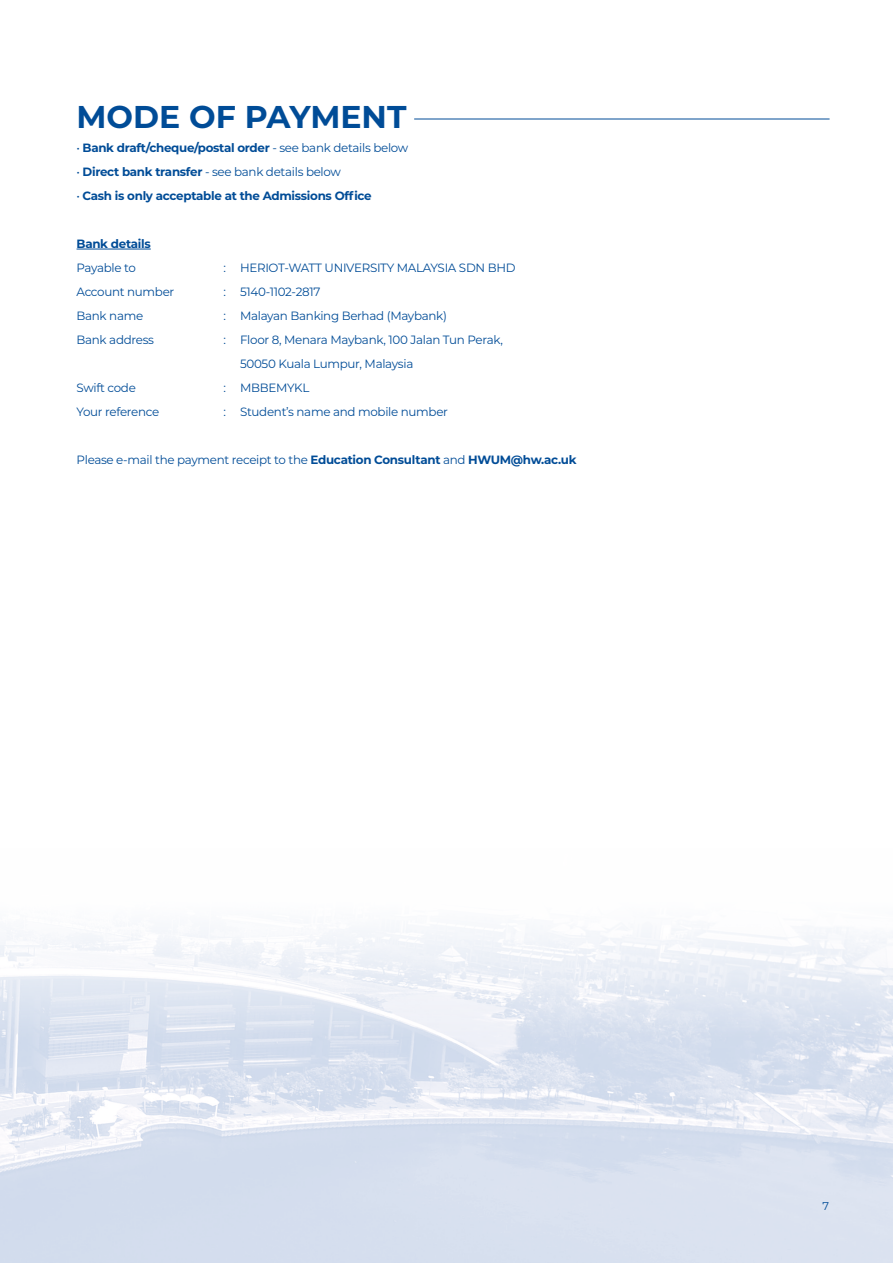
<style>
.page{position:relative;width:893px;height:1263px;background:#fff}
.page>*{position:absolute;margin:0;border:0;box-sizing:border-box;transform-origin:0 0}
.t1{font:700 31.5px "Montserrat";color:#004c97}
.t2{font:12px/24px "Montserrat";letter-spacing:-.025em;color:#004c97}
.t3{font:700 12px "Montserrat";letter-spacing:-.025em;color:#004c97}
.t4{font:11.25px "Montserrat";color:#004c97}
.s1{font-weight:400}
.s2{font-weight:700}
</style>
<div class="page">
<img style="left:0;top:928px;width:893px;height:335px">
<hr style="left:77px;top:249px;width:74px;height:1px;background:#004c97">
<hr style="left:414px;top:119px;width:416px;height:1px;background:#004c97">
<h1 class="t1" style="left:77px;top:94px;width:331px">MODE OF PAYMENT</h1>
<p class="t3" style="left:77px;top:139px;width:333px"><span class="s1">•</span> Bank draft/cheque/postal order <span class="s1">- see bank details below</span></p>
<p class="t2" style="left:77px;top:159px;width:266px">• <span class="s2">Direct bank transfer</span> - see bank details below</p>
<p class="t3" style="left:77px;top:187px;width:297px"><span class="s1">•</span> Cash is only acceptable at the Admissions Office</p>
<p class="t3" style="left:77px;top:235px;width:76px">Bank details</p>
<p class="t2" style="left:77px;top:255px;width:61px">Payable to</p>
<p class="t2" style="left:224px;top:255px;width:293px">: HERIOT-WATT UNIVERSITY MALAYSIA SDN BHD</p>
<p class="t2" style="left:77px;top:279px;width:99px">Account number</p>
<p class="t2" style="left:224px;top:279px;width:98px">: 5140-1102-2817</p>
<p class="t2" style="left:77px;top:303px;width:68px">Bank name</p>
<p class="t2" style="left:224px;top:303px;width:225px">: Malayan Banking Berhad (Maybank)</p>
<p class="t2" style="left:77px;top:327px;width:79px">Bank address</p>
<p class="t2" style="left:240px;top:327px;width:264px;text-indent:-17px">: Floor 8, Menara Maybank, 100 Jalan Tun Perak,<br>50050 Kuala Lumpur, Malaysia</p>
<p class="t2" style="left:77px;top:375px;width:61px">Swift code</p>
<p class="t2" style="left:224px;top:375px;width:87px">: MBBEMYKL</p>
<p class="t2" style="left:77px;top:399px;width:84px">Your reference</p>
<p class="t2" style="left:224px;top:399px;width:226px">: Student’s name and mobile number</p>
<p class="t2" style="left:77px;top:447px;width:502px">Please e-mail the payment receipt to the <span class="s2">Education Consultant</span> and <span class="s2">HWUM@hw.ac.uk</span></p>
<p class="t4" style="left:823px;top:1198px;width:8px">7</p>
</div>
